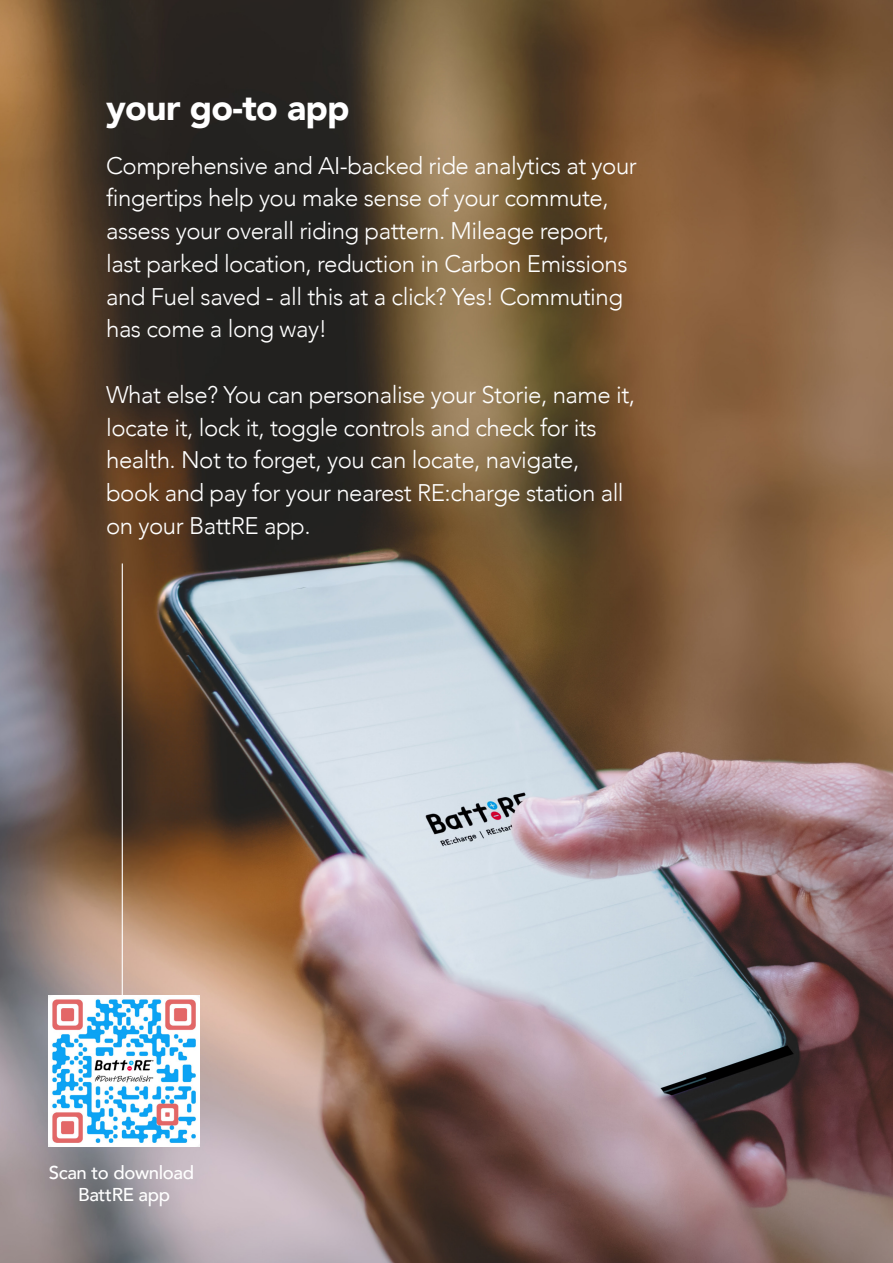
<style>
.page{position:relative;width:893px;height:1263px;background:#fff}
.page>*{position:absolute;margin:0;border:0;box-sizing:border-box;transform-origin:0 0}
.t1{font:900 35.7px "Avenir";letter-spacing:-.02em;color:#fff}
.t2{font:300 24px/32.7px "Avenir";letter-spacing:-.02em;color:#fff}
.t3{font:500 18.6px/22.2px "Avenir";letter-spacing:-.02em;color:#fff;text-align:center}
</style>
<div class="page">
<img style="left:0;top:0;width:892px;height:1263px">
<hr style="left:122px;top:563px;width:1px;height:563px;background:#fff">
<img style="left:48px;top:996px;width:151px;height:150px">
<h1 class="t1" style="left:106px;top:77px;width:245px">your go-to app</h1>
<p class="t2" style="left:106px;top:149px;width:532px">Comprehensive and AI-backed ride analytics at your fingertips help you make sense of your commute, assess your overall riding pattern. Mileage report, last parked location, reduction in Carbon Emissions and Fuel saved - all this at a click? Yes! Commuting has come a long way!</p>
<p class="t2" style="left:106px;top:378px;width:530px">What else? You can personalise your Storie, name it, locate it, lock it, toggle controls and check for its health. Not to forget, you can locate, navigate, book and pay for your nearest RE:charge station all on your BattRE app.</p>
<p class="t3" style="left:49px;top:1161px;width:147px">Scan to download<br>BattRE app</p>
</div>
